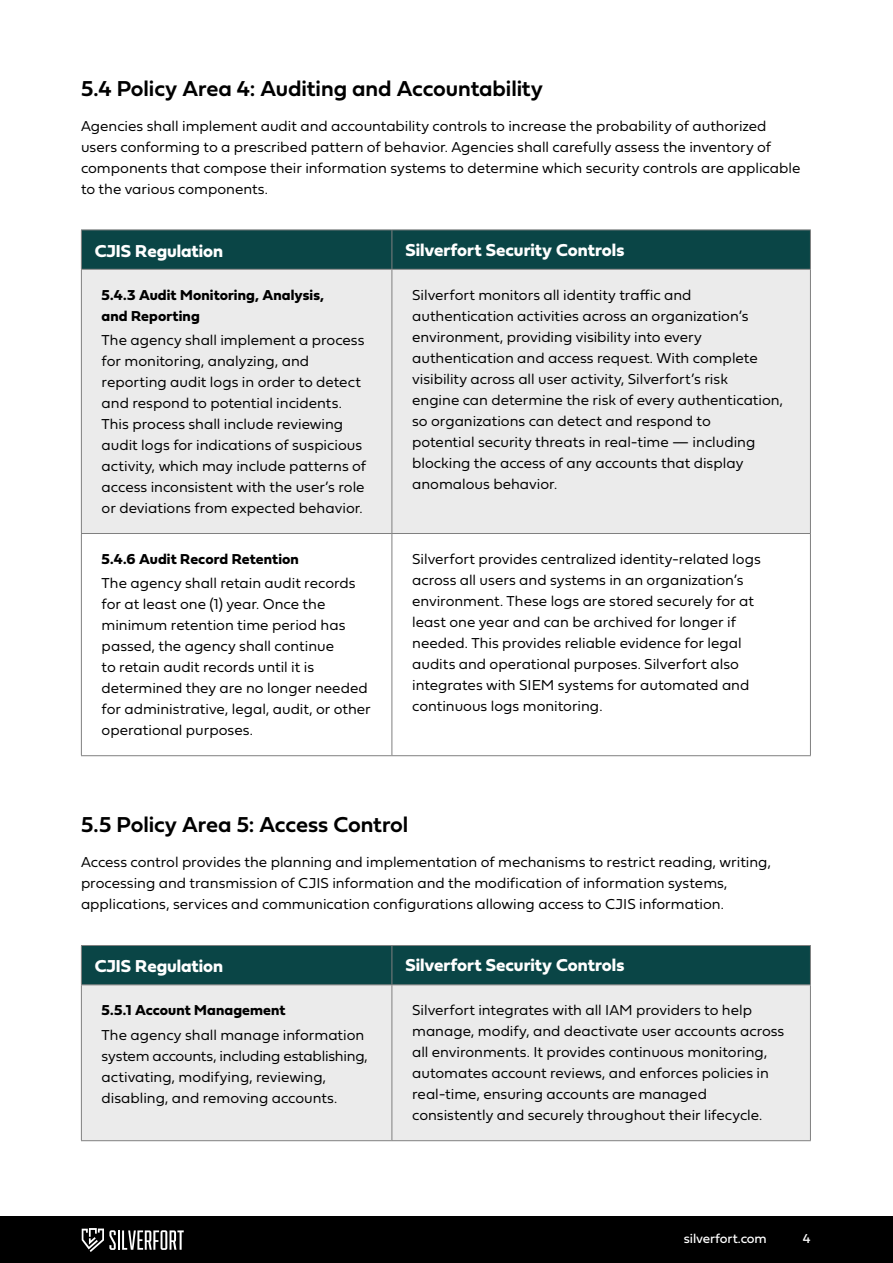
<style>
.page{position:relative;width:893px;height:1263px;background:#fff}
.page>*{position:absolute;margin:0;border:0;box-sizing:border-box;transform-origin:0 0}
.t1{font:22.5px "Fieldwork Geo Demibold";letter-spacing:-.005em;color:#000}
.t2{font:18px "Fieldwork Geo Bold";letter-spacing:-.005em;color:#fff}
.t3{font:15px/21px "Fieldwork Geo Light";color:#000}
.Chart_header{font:15px/21px "Fieldwork Geo Bold";letter-spacing:.005em;color:#000}
.t4{font:13.5px "Fieldwork Geo Regular";letter-spacing:-.01em;color:#fff}
</style>
<div class="page">
<div style="left:0;top:1217px;width:893px;height:46px;background:#000"></div>
<hr style="left:118px;top:1230px;width:2px;height:20px;background:#fff">
<svg style="left:122px;top:1230px;width:62px;height:20px"></svg>
<svg style="left:82px;top:1228px;width:34px;height:24px"></svg>
<div style="left:82px;top:231px;width:728px;height:38px;background:#0a4546"></div>
<div style="left:82px;top:270px;width:728px;height:263px;background:#ebebeb"></div>
<hr style="left:81px;top:230px;width:311px;height:1px;background:#808080">
<hr style="left:81px;top:230px;width:1px;height:39px;background:#808080">
<hr style="left:392px;top:230px;width:419px;height:1px;background:#808080">
<hr style="left:392px;top:230px;width:1px;height:39px;background:#808080">
<hr style="left:810px;top:230px;width:1px;height:39px;background:#808080">
<hr style="left:81px;top:269px;width:311px;height:1px;background:#808080">
<hr style="left:81px;top:270px;width:1px;height:263px;background:#808080">
<hr style="left:392px;top:269px;width:419px;height:1px;background:#808080">
<hr style="left:392px;top:270px;width:1px;height:263px;background:#808080">
<hr style="left:810px;top:270px;width:1px;height:263px;background:#808080">
<hr style="left:81px;top:533px;width:311px;height:1px;background:#808080">
<hr style="left:81px;top:534px;width:1px;height:221px;background:#808080">
<hr style="left:392px;top:533px;width:419px;height:1px;background:#808080">
<hr style="left:392px;top:534px;width:1px;height:221px;background:#808080">
<hr style="left:810px;top:534px;width:1px;height:221px;background:#808080">
<hr style="left:81px;top:755px;width:311px;height:1px;background:#808080">
<hr style="left:392px;top:755px;width:419px;height:1px;background:#808080">
<div style="left:82px;top:946px;width:728px;height:38px;background:#0a4546"></div>
<div style="left:82px;top:985px;width:728px;height:155px;background:#ebebeb"></div>
<hr style="left:81px;top:945px;width:311px;height:1px;background:#808080">
<hr style="left:81px;top:946px;width:1px;height:38px;background:#808080">
<hr style="left:392px;top:945px;width:419px;height:1px;background:#808080">
<hr style="left:392px;top:946px;width:1px;height:38px;background:#808080">
<hr style="left:810px;top:946px;width:1px;height:38px;background:#808080">
<hr style="left:81px;top:984px;width:311px;height:1px;background:#808080">
<hr style="left:81px;top:985px;width:1px;height:155px;background:#808080">
<hr style="left:392px;top:984px;width:419px;height:1px;background:#808080">
<hr style="left:392px;top:985px;width:1px;height:155px;background:#808080">
<hr style="left:810px;top:985px;width:1px;height:155px;background:#808080">
<hr style="left:81px;top:1140px;width:311px;height:1px;background:#808080">
<hr style="left:392px;top:1140px;width:419px;height:1px;background:#808080">
<h2 class="t1" style="left:81px;top:71px;width:463px">5.4 Policy Area 4: Auditing and Accountability</h2>
<p class="t3" style="left:81px;top:115px;width:721px">Agencies shall implement audit and accountability controls to increase the probability of authorized users conforming to a prescribed pattern of behavior. Agencies shall carefully assess the inventory of components that compose their information systems to determine which security controls are applicable to the various components.</p>
<p class="t2" style="left:95px;top:237px;width:130px">CJIS Regulation</p>
<p class="t2" style="left:405px;top:236px;width:220px">Silverfort Security Controls</p>
<p class="Chart_header" style="left:102px;top:284px;width:224px">5.4.3 Audit Monitoring, Analysis, and Reporting</p>
<p class="t3" style="left:102px;top:329px;width:266px">The agency shall implement a process for monitoring, analyzing, and reporting audit logs in order to detect and respond to potential incidents.<br>This process shall include reviewing audit logs for indications of suspicious activity, which may include patterns of access inconsistent with the user’s role or deviations from expected behavior.</p>
<p class="t3" style="left:412px;top:284px;width:372px">Silverfort monitors all identity traffic and authentication activities across an organization’s environment, providing visibility into every authentication and access request. With complete visibility across all user activity, Silverfort’s risk<br>engine can determine the risk of every authentication, so organizations can detect and respond to<br>potential security threats in real-time — including blocking the access of any accounts that display anomalous behavior.</p>
<p class="Chart_header" style="left:102px;top:548px;width:199px">5.4.6 Audit Record Retention</p>
<p class="t3" style="left:102px;top:572px;width:271px">The agency shall retain audit records for at least one (1) year. Once the minimum retention time period has passed, the agency shall continue<br>to retain audit records until it is determined they are no longer needed for administrative, legal, audit, or other operational purposes.</p>
<p class="t3" style="left:412px;top:548px;width:350px">Silverfort provides centralized identity-related logs across all users and systems in an organization’s environment. These logs are stored securely for at least one year and can be archived for longer if needed. This provides reliable evidence for legal audits and operational purposes. Silverfort also integrates with SIEM systems for automated and continuous logs monitoring.</p>
<h2 class="t1" style="left:81px;top:807px;width:329px">5.5 Policy Area 5: Access Control</h2>
<p class="t3" style="left:81px;top:850px;width:691px">Access control provides the planning and implementation of mechanisms to restrict reading, writing, processing and transmission of CJIS information and the modification of information systems, applications, services and communication configurations allowing access to CJIS information.</p>
<p class="t2" style="left:95px;top:952px;width:130px">CJIS Regulation</p>
<p class="t2" style="left:405px;top:951px;width:220px">Silverfort Security Controls</p>
<p class="Chart_header" style="left:102px;top:999px;width:185px">5.5.1 Account Management</p>
<p class="t3" style="left:102px;top:1023px;width:268px">The agency shall manage information system accounts, including establishing, activating, modifying, reviewing, disabling, and removing accounts.</p>
<p class="t3" style="left:412px;top:999px;width:374px">Silverfort integrates with all IAM providers to help manage, modify, and deactivate user accounts across all environments. It provides continuous monitoring, automates account reviews, and enforces policies in real-time, ensuring accounts are managed consistently and securely throughout their lifecycle.</p>
<p class="t4" style="left:684px;top:1228px;width:84px">silverfort.com</p>
<p class="t4" style="left:803px;top:1228px;width:9px">4</p>
</div>
